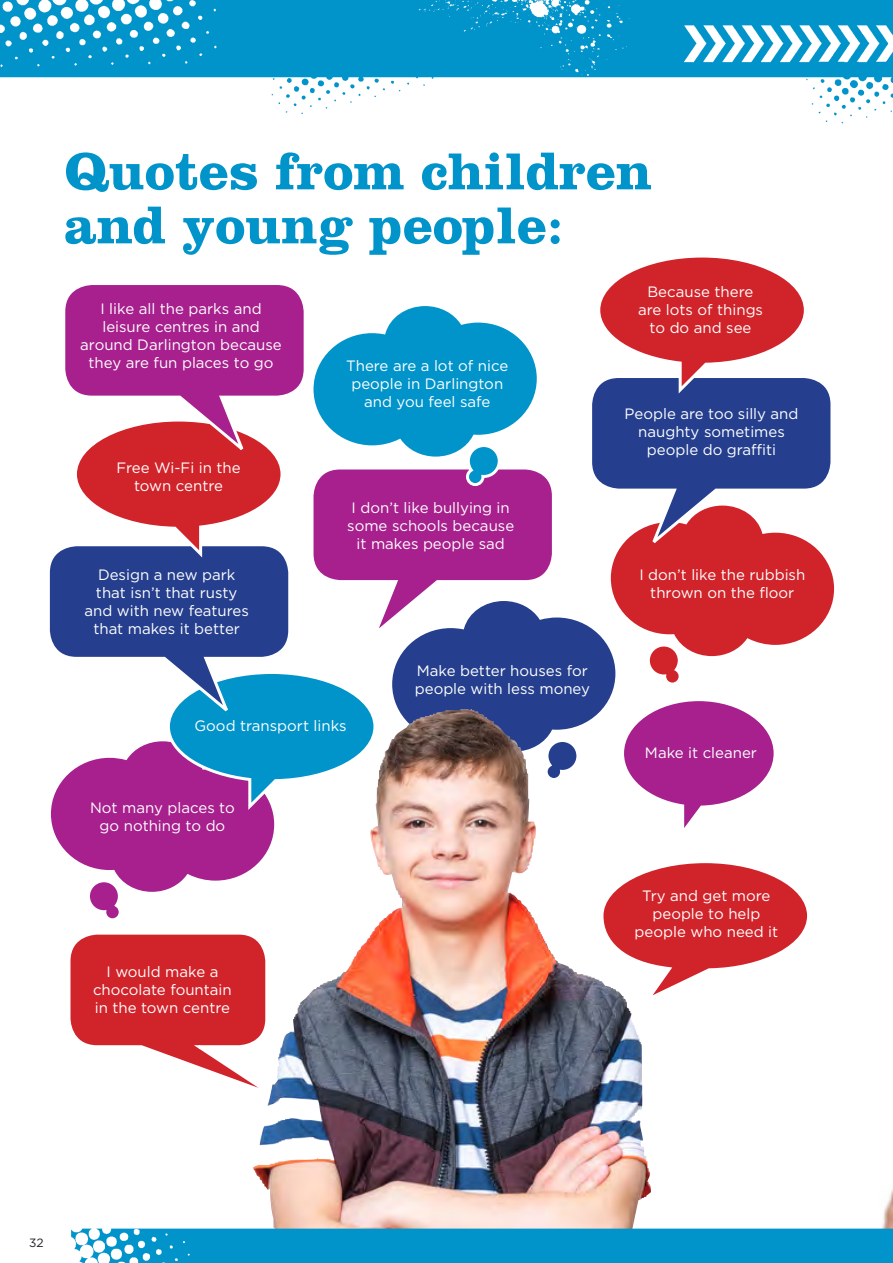
<style>
.page{position:relative;width:893px;height:1263px;background:#fff}
.page>*{position:absolute;margin:0;border:0;box-sizing:border-box;transform-origin:0 0}
.t1{font:700 54px/54px "Clarendon";color:#0094ca}
.t2{font:15px/18px "Gotham";color:#fff;text-align:center}
.t3{font:12px "Gotham";color:#231f20}
</style>
<div class="page">
<img style="left:0;top:0;width:893px;height:1263px">
<h1 class="t1" style="left:64px;top:144px;width:590px">Quotes from children and young people:</h1>
<p class="t2" style="left:80px;top:299px;width:203px">I like all the parks and leisure centres in and around Darlington because they are fun places to go</p>
<p class="t2" style="left:116px;top:458px;width:126px">Free Wi-Fi in the town centre</p>
<p class="t2" style="left:84px;top:565px;width:166px">Design a new park that isn’t that rusty and with new features that makes it better</p>
<p class="t2" style="left:346px;top:356px;width:164px">There are a lot of nice people in Darlington and you feel safe</p>
<p class="t2" style="left:347px;top:498px;width:169px">I don’t like bullying in some schools because it makes people sad</p>
<p class="t2" style="left:415px;top:661px;width:177px;text-align:left">Make better houses for people with less money</p>
<p class="t2" style="left:195px;top:716px;width:154px">Good transport links</p>
<p class="t2" style="left:90px;top:799px;width:146px">Not many places to go nothing to do</p>
<p class="t2" style="left:93px;top:962px;width:140px">I would make a chocolate fountain in the town centre</p>
<p class="t2" style="left:638px;top:282px;width:127px">Because there are lots of things to do and see</p>
<p class="t2" style="left:625px;top:404px;width:175px">People are too silly and naughty sometimes people do graffiti</p>
<p class="t2" style="left:639px;top:565px;width:167px">I don’t like the rubbish thrown on the floor</p>
<p class="t2" style="left:645px;top:743px;width:114px">Make it cleaner</p>
<p class="t2" style="left:635px;top:886px;width:145px">Try and get more people to help people who need it</p>
<p class="t3" style="left:29px;top:1235px;width:16px">32</p>
</div>
